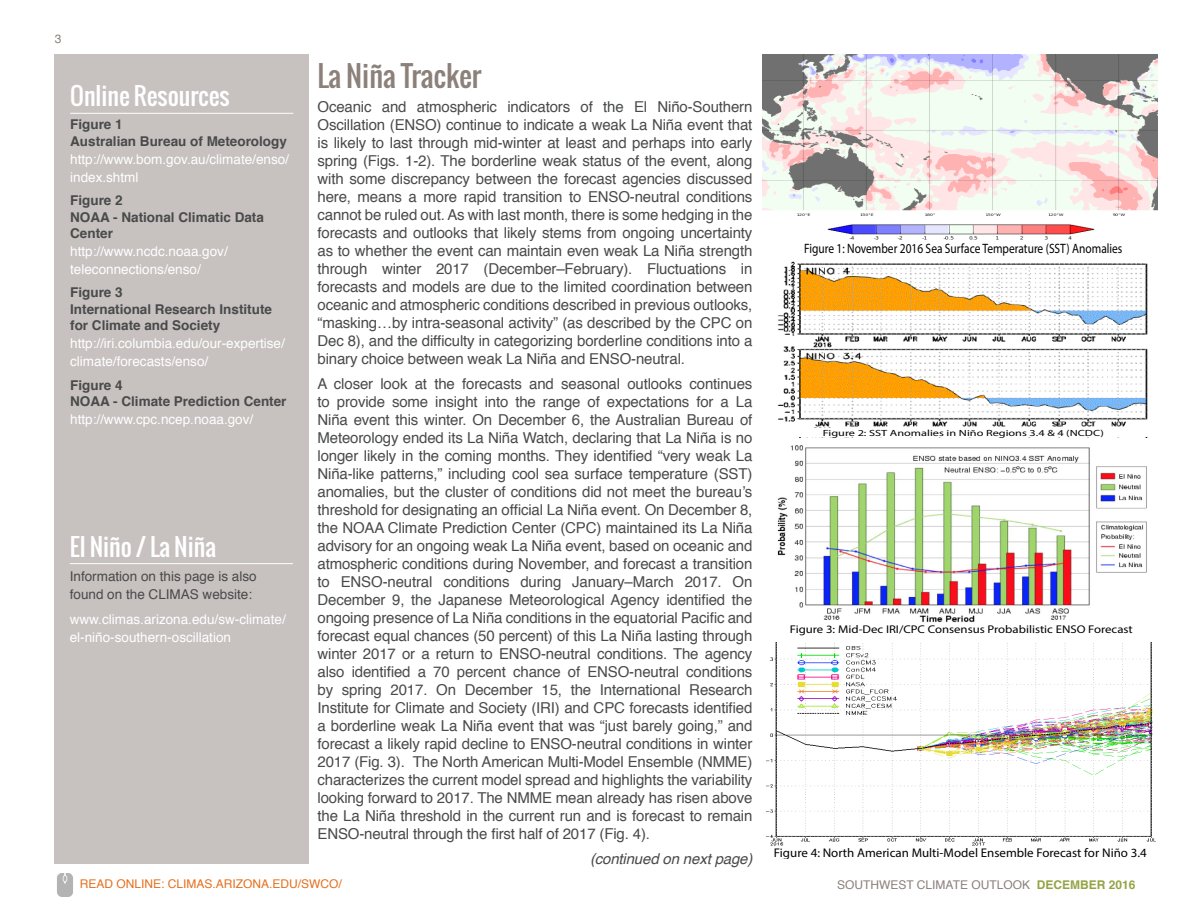
<style>
.page{position:relative;width:1188px;height:918px;background:#fff}
.page>*{position:absolute;margin:0;border:0;box-sizing:border-box;transform-origin:0 0}
.headline{font:28.5px "Oswald";color:#8c807a}
.headline_white___ru{font:24px "Oswald";color:#fff}
.body{font:15px/18px "Helvetica";letter-spacing:-.01em;color:#494a4a;text-align:justify}
.body-2{font:italic 15px "Helvetica";letter-spacing:-.01em;color:#494a4a}
.t1{font:13.65px "Myriad Pro";color:#000;scale:.84 1}
.body-3{font:13.5px/18px "Helvetica";color:#fff}
.subhead{font:700 13.5px/16.5px "Helvetica";color:#494a4a}
.subhead-2{font:13.5px/18px "Helvetica";color:#fff}
.body-4{font:13.5px/18px "Helvetica";color:#494a4a}
.t2{font:12.6px "Myriad Pro";color:#000}
.t3{font:12px "Helvetica";color:#8c807a}
.t4{font:12px "Helvetica";color:#e4701e}
.t5{font:11.25px "Myriad Pro";color:#000;scale:1.14 1}
.t6{font:9px "Myriad Pro";color:#000;scale:1.37 1}
.s1{font-weight:700;color:#93a445}
</style>
<div class="page">
<img style="left:57px;top:874px;width:16px;height:22px">
<div style="left:54px;top:54px;width:255px;height:810px;background:#c7c1c0"></div>
<hr style="left:70px;top:113px;width:223px;height:1px;background:#fff">
<hr style="left:70px;top:563px;width:223px;height:1px;background:#fff">
<img style="left:763px;top:54px;width:395px;height:186px">
<img style="left:777px;top:262px;width:371px;height:166px">
<img style="left:777px;top:445px;width:370px;height:178px">
<img style="left:766px;top:643px;width:390px;height:203px">
<p class="t3" style="left:55px;top:30px;width:8px">3</p>
<p class="headline_white___ru" style="left:70px;top:78px;width:161px">Online Resources</p>
<p class="subhead" style="left:70px;top:117px;width:54px">Figure 1</p>
<p class="subhead" style="left:70px;top:133px;width:218px">Australian Bureau of Meteorology</p>
<p class="body-3" style="left:70px;top:151px;width:220px">http://www.bom.gov.au/climate/enso/ index.shtml</p>
<p class="subhead" style="left:70px;top:192px;width:54px">Figure 2</p>
<p class="subhead" style="left:70px;top:209px;width:195px">NOAA - National Climatic Data<br>Center</p>
<p class="subhead-2" style="left:70px;top:243px;width:159px">http://www.ncdc.noaa.gov/ teleconnections/enso/</p>
<p class="subhead" style="left:70px;top:285px;width:54px">Figure 3</p>
<p class="subhead" style="left:70px;top:301px;width:203px">International Research Institute for Climate and Society</p>
<p class="body-3" style="left:70px;top:335px;width:216px">http://iri.columbia.edu/our-expertise/ climate/forecasts/enso/</p>
<p class="subhead" style="left:70px;top:377px;width:54px">Figure 4</p>
<p class="subhead" style="left:70px;top:393px;width:218px">NOAA - Climate Prediction Center</p>
<p class="subhead-2" style="left:70px;top:411px;width:185px">http://www.cpc.ncep.noaa.gov/</p>
<p class="headline_white___ru" style="left:70px;top:528px;width:148px">El Niño / La Niña</p>
<p class="body-4" style="left:70px;top:568px;width:188px">Information on this page is also found on the CLIMAS website:</p>
<p class="body-3" style="left:70px;top:611px;width:218px">www.climas.arizona.edu/sw-climate/ el-niño-southern-oscillation</p>
<p class="headline" style="left:318px;top:54px;width:165px">La Niña Tracker</p>
<p class="body" style="left:318px;top:99px;width:436px">Oceanic and atmospheric indicators of the El Niño-Southern Oscillation (ENSO) continue to indicate a weak La Niña event that is likely to last through mid-winter at least and perhaps into early spring (Figs. 1-2). The borderline weak status of the event, along with some discrepancy between the forecast agencies discussed here, means a more rapid transition to ENSO-neutral conditions cannot be ruled out. As with last month, there is some hedging in the forecasts and outlooks that likely stems from ongoing uncertainty as to whether the event can maintain even weak La Niña strength through winter 2017 (December–February). Fluctuations in forecasts and models are due to the limited coordination between oceanic and atmospheric conditions described in previous outlooks, “masking…by intra-seasonal activity” (as described by the CPC on Dec 8), and the difficulty in categorizing borderline conditions into a binary choice between weak La Niña and ENSO-neutral.</p>
<p class="body" style="left:318px;top:375px;width:436px">A closer look at the forecasts and seasonal outlooks continues to provide some insight into the range of expectations for a La Niña event this winter. On December 6, the Australian Bureau of Meteorology ended its La Niña Watch, declaring that La Niña is no longer likely in the coming months. They identified “very weak La Niña-like patterns,” including cool sea surface temperature (SST) anomalies, but the cluster of conditions did not meet the bureau’s threshold for designating an official La Niña event. On December 8, the NOAA Climate Prediction Center (CPC) maintained its La Niña advisory for an ongoing weak La Niña event, based on oceanic and atmospheric conditions during November, and forecast a transition to ENSO-neutral conditions during January–March 2017. On December 9, the Japanese Meteorological Agency identified the ongoing presence of La Niña conditions in the equatorial Pacific and forecast equal chances (50 percent) of this La Niña lasting through winter 2017 or a return to ENSO-neutral conditions. The agency also identified a 70 percent chance of ENSO-neutral conditions by spring 2017. On December 15, the International Research Institute for Climate and Society (IRI) and CPC forecasts identified a borderline weak La Niña event that was “just barely going,” and forecast a likely rapid decline to ENSO-neutral conditions in winter 2017 (Fig. 3). The North American Multi-Model Ensemble (NMME) characterizes the current model spread and highlights the variability looking forward to 2017. The NMME mean already has risen above the La Niña threshold in the current run and is forecast to remain ENSO-neutral through the first half of 2017 (Fig. 4).</p>
<p class="body-2" style="left:590px;top:847px;width:164px">(continued on next page)</p>
<p class="t4" style="left:80px;top:875px;width:264px">READ ONLINE: CLIMAS.ARIZONA.EDU/SWCO/</p>
<p class="t1" style="left:804px;top:240px;width:380px">Figure 1: November 2016 Sea Surface Temperature (SST) Anomalies</p>
<p class="t6" style="left:823px;top:427px;width:207px">Figure 2: SST Anomalies in Niño Regions 3.4 &amp; 4 (NCDC)</p>
<p class="t5" style="left:790px;top:622px;width:302px">Figure 3: Mid-Dec IRI/CPC Consensus Probabilistic ENSO Forecast</p>
<p class="t2" style="left:774px;top:845px;width:374px">Figure 4: North American Multi-Model Ensemble Forecast for Niño 3.4</p>
<p class="t3" style="left:837px;top:875px;width:300px">SOUTHWEST CLIMATE OUTLOOK <span class="s1">DECEMBER 2016</span></p>
</div>
